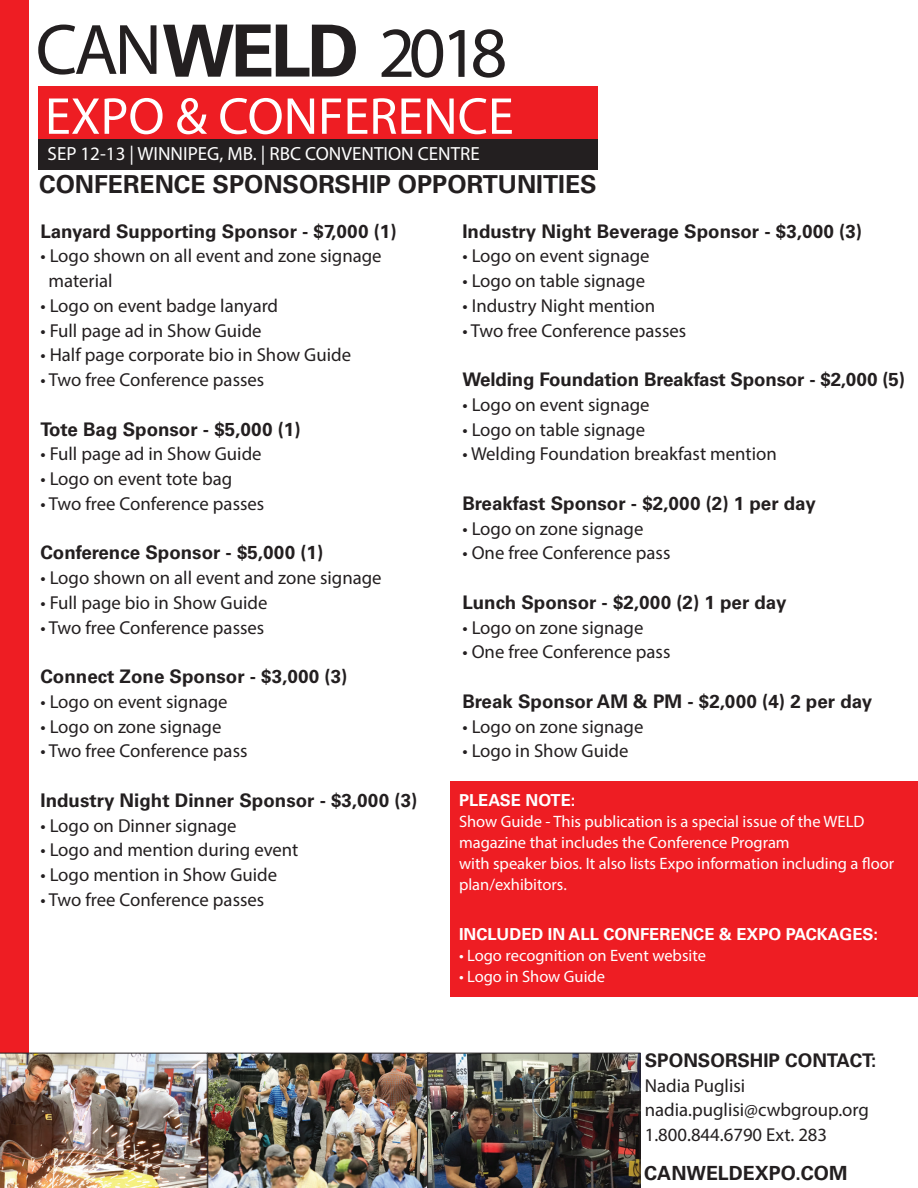
<style>
.page{position:relative;width:918px;height:1188px;background:#fff}
.page>*{position:absolute;margin:0;border:0;box-sizing:border-box;transform-origin:0 0}
.t1{font:700 72px "Univers LT Std";color:#231f20}
.t2{font:72px "Myriad Pro";color:#231f20}
.t3{font:52.35px "Myriad Pro";color:#fff}
.t4{font:700 24.75px "Univers LT Std";color:#231f20}
.t5{font:700 19.5px "Univers LT Std";color:#231f20}
.t6{font:19.05px "Myriad Pro";color:#fff}
.t7{font:18.75px "Myriad Pro";color:#231f20}
.t8{font:700 18.75px "Univers LT Std";color:#231f20}
.t9{font:16.5px/21px "Myriad Pro";color:#fff}
.t10{font:700 16.5px "Univers LT Std";color:#fff}
.s1{font-family:"Myriad Pro";font-weight:400}
</style>
<div class="page">
<div style="left:450px;top:781px;width:468px;height:216px;background:#ee1d23"></div>
<div style="left:38px;top:87px;width:559px;height:62px;background:#ee1d23"></div>
<div style="left:38px;top:139px;width:559px;height:31px;background:#231f20"></div>
<div style="left:0;top:0;width:28px;height:1188px;background:#ee1d23"></div>
<img style="left:0;top:1053px;width:640px;height:135px">
<p class="t2" style="left:36px;top:5px;width:128px">CAN</p>
<p class="t1" style="left:162px;top:9px;width:347px">WELD <span class="s1">2018</span></p>
<p class="t3" style="left:45px;top:84px;width:470px">EXPO &amp; CONFERENCE</p>
<p class="t6" style="left:48px;top:142px;width:434px">SEP 12-13 | WINNIPEG, MB. | RBC CONVENTION CENTRE</p>
<p class="t4" style="left:39px;top:170px;width:559px">CONFERENCE SPONSORSHIP OPPORTUNITIES</p>
<p class="t8" style="left:40px;top:220px;width:358px">Lanyard Supporting Sponsor - $7,000 (1)</p>
<p class="t7" style="left:40px;top:244px;width:343px">• Logo shown on all event and zone signage</p>
<p class="t7" style="left:48px;top:269px;width:66px">material</p>
<p class="t7" style="left:40px;top:294px;width:239px">• Logo on event badge lanyard</p>
<p class="t7" style="left:40px;top:319px;width:223px">• Full page ad in Show Guide</p>
<p class="t7" style="left:40px;top:343px;width:312px">• Half page corporate bio in Show Guide</p>
<p class="t7" style="left:40px;top:368px;width:225px">• Two free Conference passes</p>
<p class="t8" style="left:40px;top:418px;width:262px">Tote Bag Sponsor - $5,000 (1)</p>
<p class="t7" style="left:40px;top:442px;width:223px">• Full page ad in Show Guide</p>
<p class="t7" style="left:40px;top:467px;width:193px">• Logo on event tote bag</p>
<p class="t7" style="left:40px;top:492px;width:225px">• Two free Conference passes</p>
<p class="t8" style="left:40px;top:542px;width:284px">Conference Sponsor - $5,000 (1)</p>
<p class="t7" style="left:40px;top:566px;width:343px">• Logo shown on all event and zone signage</p>
<p class="t7" style="left:40px;top:591px;width:228px">• Full page bio in Show Guide</p>
<p class="t7" style="left:40px;top:616px;width:225px">• Two free Conference passes</p>
<p class="t8" style="left:40px;top:665px;width:309px">Connect Zone Sponsor - $3,000 (3)</p>
<p class="t7" style="left:40px;top:690px;width:189px">• Logo on event signage</p>
<p class="t7" style="left:40px;top:715px;width:183px">• Logo on zone signage</p>
<p class="t7" style="left:40px;top:739px;width:209px">• Two free Conference pass</p>
<p class="t8" style="left:40px;top:789px;width:378px">Industry Night Dinner Sponsor - $3,000 (3)</p>
<p class="t7" style="left:40px;top:814px;width:198px">• Logo on Dinner signage</p>
<p class="t7" style="left:40px;top:838px;width:260px">• Logo and mention during event</p>
<p class="t7" style="left:40px;top:863px;width:238px">• Logo mention in Show Guide</p>
<p class="t7" style="left:40px;top:888px;width:225px">• Two free Conference passes</p>
<p class="t8" style="left:462px;top:220px;width:401px">Industry Night Beverage Sponsor - $3,000 (3)</p>
<p class="t7" style="left:462px;top:244px;width:189px">• Logo on event signage</p>
<p class="t7" style="left:462px;top:269px;width:184px">• Logo on table signage</p>
<p class="t7" style="left:462px;top:294px;width:194px">• Industry Night mention</p>
<p class="t7" style="left:462px;top:319px;width:225px">• Two free Conference passes</p>
<p class="t8" style="left:462px;top:368px;width:444px">Welding Foundation Breakfast Sponsor - $2,000 (5)</p>
<p class="t7" style="left:462px;top:393px;width:189px">• Logo on event signage</p>
<p class="t7" style="left:462px;top:418px;width:184px">• Logo on table signage</p>
<p class="t7" style="left:462px;top:442px;width:316px">• Welding Foundation breakfast mention</p>
<p class="t8" style="left:462px;top:492px;width:355px">Breakfast Sponsor - $2,000 (2) 1 per day</p>
<p class="t7" style="left:462px;top:517px;width:183px">• Logo on zone signage</p>
<p class="t7" style="left:462px;top:541px;width:210px">• One free Conference pass</p>
<p class="t8" style="left:462px;top:591px;width:326px">Lunch Sponsor - $2,000 (2) 1 per day</p>
<p class="t7" style="left:462px;top:616px;width:183px">• Logo on zone signage</p>
<p class="t7" style="left:462px;top:640px;width:210px">• One free Conference pass</p>
<p class="t8" style="left:462px;top:690px;width:411px">Break Sponsor AM &amp; PM - $2,000 (4) 2 per day</p>
<p class="t7" style="left:462px;top:715px;width:183px">• Logo on zone signage</p>
<p class="t7" style="left:462px;top:739px;width:168px">• Logo in Show Guide</p>
<p class="t10" style="left:459px;top:791px;width:118px">PLEASE NOTE:</p>
<p class="t9" style="left:459px;top:811px;width:407px">Show Guide - This publication is a special issue of the WELD magazine that includes the Conference Program</p>
<p class="t9" style="left:459px;top:853px;width:437px">with speaker bios. It also lists Expo information including a floor plan/exhibitors.</p>
<p class="t10" style="left:459px;top:924px;width:421px">INCLUDED IN ALL CONFERENCE &amp; EXPO PACKAGES:</p>
<p class="t9" style="left:459px;top:944px;width:249px">• Logo recognition on Event website</p>
<p class="t9" style="left:459px;top:965px;width:148px">• Logo in Show Guide</p>
<p class="t8" style="left:645px;top:1049px;width:233px">SPONSORSHIP CONTACT:</p>
<p class="t7" style="left:645px;top:1074px;width:102px">Nadia Puglisi</p>
<p class="t7" style="left:645px;top:1099px;width:226px">nadia.puglisi@cwbgroup.org</p>
<p class="t7" style="left:645px;top:1123px;width:184px">1.800.844.6790 Ext. 283</p>
<p class="t5" style="left:644px;top:1161px;width:205px">CANWELDEXPO.COM</p>
</div>
